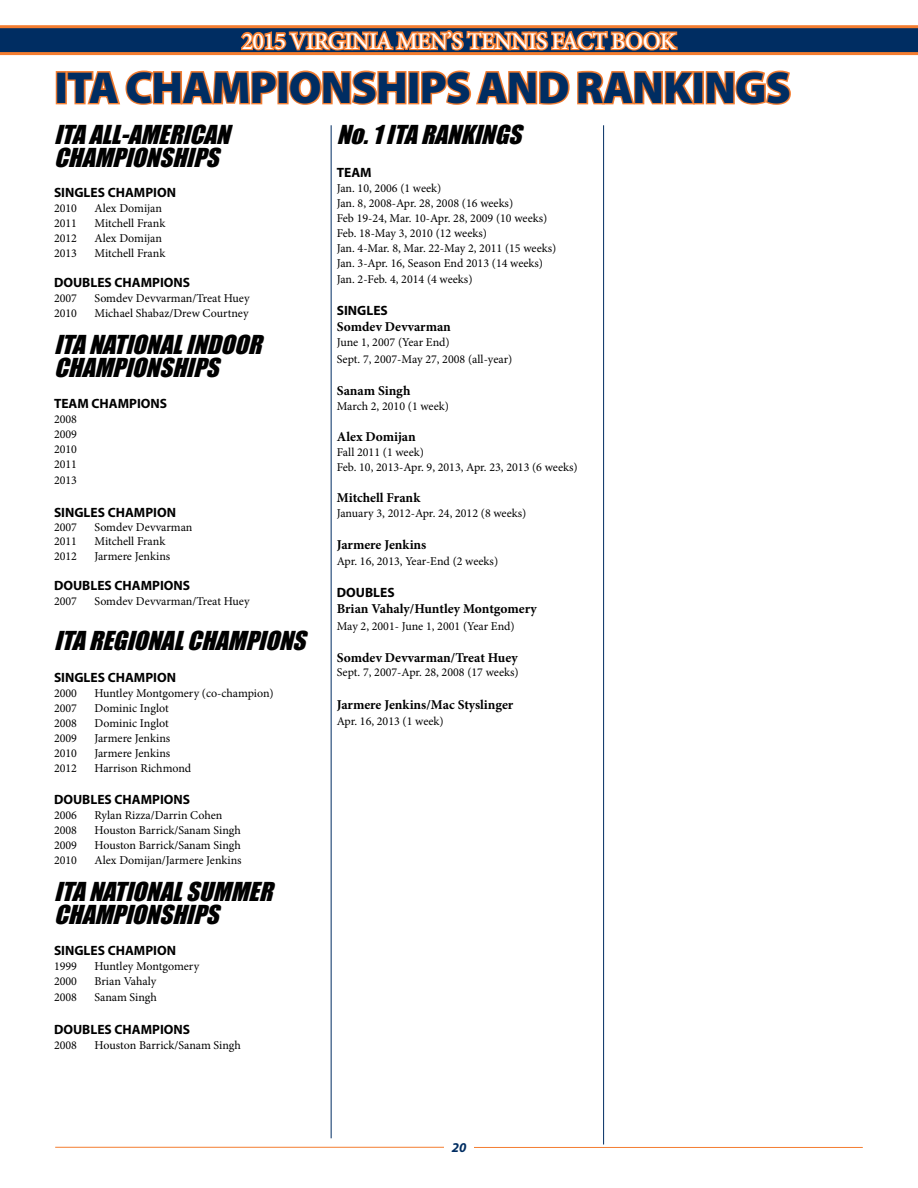
<style>
.page{position:relative;width:918px;height:1188px;background:#fff}
.page>*{position:absolute;margin:0;border:0;box-sizing:border-box;transform-origin:0 0}
.t1{font:900 45px "Myriad Pro";color:#002d62}
.t2{font:italic 24px/22.5px "Impact";color:#000;scale:1.04 1}
.t3{font:500 24px "Minion Pro";letter-spacing:-.03em;color:#fff}
.t4{font:700 13.5px "Myriad Pro";color:#000}
.t5{font:700 13.5px "Minion Pro";color:#000}
.t6{font:italic 700 13.5px "Myriad Pro";color:#002d62}
.t7{font:12px/15px "Minion Pro";color:#000}
</style>
<div class="page">
<div style="left:0;top:27px;width:918px;height:27px;background:#002d62"></div>
<hr style="left:0;top:52px;width:918px;height:3px;background:#f47d30">
<hr style="left:0;top:25px;width:918px;height:3px;background:#f47d30">
<hr style="left:55px;top:1147px;width:389px;height:1px;background:#f47d30">
<hr style="left:474px;top:1147px;width:389px;height:1px;background:#f47d30">
<div style="left:56px;top:71px;width:11px;height:33px;border:3px solid #f47d30"></div>
<svg style="left:65px;top:25px;width:633px;height:265px"></svg>
<div style="left:693px;top:71px;width:11px;height:33px;border:3px solid #f47d30"></div>
<svg style="left:704px;top:70px;width:87px;height:35px"></svg>
<hr style="left:331px;top:125px;width:1px;height:1013px;background:#002d62">
<hr style="left:603px;top:125px;width:1px;height:1020px;background:#002d62">
<h2 class="t3" style="left:242px;top:25px;width:436px">2015 VIRGINIA MEN’S TENNIS FACT BOOK</h2>
<h1 class="t1" style="left:54px;top:58px;width:99px">ITA CHAMPIONSHIPS</h1>
<h1 class="t1" style="left:477px;top:58px;width:32px">AND</h1>
<h1 class="t1" style="left:576px;top:58px;width:27px">RANKIN</h1>
<h1 class="t1" style="left:735px;top:58px;width:52px">GS</h1>
<h2 class="t2" style="left:54px;top:123px;width:177px">ITAALL-AMERICAN<br>CHAMPIONSHIPS</h2>
<p class="t4" style="left:54px;top:183px;width:124px">SINGLES CHAMPION</p>
<p class="t7" style="left:54px;top:200px;width:25px">2010</p>
<p class="t7" style="left:94px;top:200px;width:69px">Alex Domijan</p>
<p class="t7" style="left:54px;top:215px;width:25px">2011</p>
<p class="t7" style="left:94px;top:215px;width:72px">Mitchell Frank</p>
<p class="t7" style="left:54px;top:230px;width:25px">2012</p>
<p class="t7" style="left:94px;top:230px;width:69px">Alex Domijan</p>
<p class="t7" style="left:54px;top:245px;width:25px">2013</p>
<p class="t7" style="left:94px;top:245px;width:72px">Mitchell Frank</p>
<p class="t4" style="left:54px;top:273px;width:138px">DOUBLES CHAMPIONS</p>
<p class="t7" style="left:54px;top:290px;width:25px">2007</p>
<p class="t7" style="left:94px;top:290px;width:157px">Somdev Devvarman/Treat Huey</p>
<p class="t7" style="left:54px;top:305px;width:25px">2010</p>
<p class="t7" style="left:94px;top:305px;width:156px">Michael Shabaz/Drew Courtney</p>
<h2 class="t2" style="left:54px;top:333px;width:208px">ITANATIONALINDOOR<br>CHAMPIONSHIPS</h2>
<p class="t4" style="left:54px;top:395px;width:115px">TEAM CHAMPIONS</p>
<p class="t7" style="left:54px;top:412px;width:25px;text-align:justify">2008<br>2009<br>2010<br>2011</p>
<p class="t7" style="left:54px;top:473px;width:25px">2013</p>
<p class="t4" style="left:54px;top:503px;width:124px">SINGLES CHAMPION</p>
<p class="t7" style="left:54px;top:520px;width:25px">2007</p>
<p class="t7" style="left:94px;top:520px;width:99px">Somdev Devvarman</p>
<p class="t7" style="left:54px;top:534px;width:25px">2011</p>
<p class="t7" style="left:94px;top:534px;width:72px">Mitchell Frank</p>
<p class="t7" style="left:54px;top:548px;width:25px">2012</p>
<p class="t7" style="left:94px;top:548px;width:77px">Jarmere Jenkins</p>
<p class="t4" style="left:54px;top:577px;width:138px">DOUBLES CHAMPIONS</p>
<p class="t7" style="left:54px;top:594px;width:25px">2007</p>
<p class="t7" style="left:94px;top:594px;width:157px">Somdev Devvarman/Treat Huey</p>
<h2 class="t2" style="left:54px;top:630px;width:250px">ITAREGIONALCHAMPIONS</h2>
<p class="t4" style="left:54px;top:668px;width:124px">SINGLES CHAMPION</p>
<p class="t7" style="left:54px;top:685px;width:25px">2000</p>
<p class="t7" style="left:94px;top:685px;width:181px">Huntley Montgomery (co-champion)</p>
<p class="t7" style="left:54px;top:700px;width:25px">2007</p>
<p class="t7" style="left:94px;top:700px;width:76px">Dominic Inglot</p>
<p class="t7" style="left:54px;top:715px;width:25px">2008</p>
<p class="t7" style="left:94px;top:715px;width:76px">Dominic Inglot</p>
<p class="t7" style="left:54px;top:730px;width:25px">2009</p>
<p class="t7" style="left:94px;top:730px;width:77px">Jarmere Jenkins</p>
<p class="t7" style="left:54px;top:745px;width:25px">2010</p>
<p class="t7" style="left:94px;top:745px;width:77px">Jarmere Jenkins</p>
<p class="t7" style="left:54px;top:760px;width:25px">2012</p>
<p class="t7" style="left:94px;top:760px;width:98px">Harrison Richmond</p>
<p class="t4" style="left:54px;top:791px;width:138px">DOUBLES CHAMPIONS</p>
<p class="t7" style="left:54px;top:808px;width:25px">2006</p>
<p class="t7" style="left:94px;top:808px;width:130px">Rylan Rizza/Darrin Cohen</p>
<p class="t7" style="left:54px;top:823px;width:25px">2008</p>
<p class="t7" style="left:94px;top:823px;width:148px">Houston Barrick/Sanam Singh</p>
<p class="t7" style="left:54px;top:838px;width:25px">2009</p>
<p class="t7" style="left:94px;top:838px;width:148px">Houston Barrick/Sanam Singh</p>
<p class="t7" style="left:54px;top:853px;width:25px">2010</p>
<p class="t7" style="left:94px;top:853px;width:149px">Alex Domijan/Jarmere Jenkins</p>
<h2 class="t2" style="left:54px;top:881px;width:218px">ITANATIONALSUMMER<br>CHAMPIONSHIPS</h2>
<p class="t4" style="left:54px;top:942px;width:124px">SINGLES CHAMPION</p>
<p class="t7" style="left:54px;top:959px;width:25px">1999</p>
<p class="t7" style="left:94px;top:959px;width:106px">Huntley Montgomery</p>
<p class="t7" style="left:54px;top:974px;width:25px">2000</p>
<p class="t7" style="left:94px;top:974px;width:63px">Brian Vahaly</p>
<p class="t7" style="left:54px;top:990px;width:25px">2008</p>
<p class="t7" style="left:94px;top:990px;width:64px">Sanam Singh</p>
<p class="t4" style="left:54px;top:1020px;width:138px">DOUBLES CHAMPIONS</p>
<p class="t7" style="left:54px;top:1037px;width:25px">2008</p>
<p class="t7" style="left:95px;top:1037px;width:148px">Houston Barrick/Sanam Singh</p>
<h2 class="t2" style="left:337px;top:123px;width:186px">No.1ITARANKINGS</h2>
<p class="t4" style="left:337px;top:163px;width:36px">TEAM</p>
<p class="t7" style="left:337px;top:180px;width:221px">Jan. 10, 2006 (1 week)<br>Jan. 8, 2008-Apr. 28, 2008 (16 weeks)<br>Feb 19-24, Mar. 10-Apr. 28, 2009 (10 weeks)<br>Feb. 18-May 3, 2010 (12 weeks)<br>Jan. 4-Mar. 8, Mar. 22-May 2, 2011 (15 weeks)<br>Jan. 3-Apr. 16, Season End 2013 (14 weeks)</p>
<p class="t7" style="left:337px;top:272px;width:137px">Jan. 2-Feb. 4, 2014 (4 weeks)</p>
<p class="t4" style="left:337px;top:302px;width:53px">SINGLES</p>
<p class="t5" style="left:337px;top:318px;width:116px">Somdev Devvarman</p>
<p class="t7" style="left:337px;top:335px;width:177px;line-height:16.2px">June 1, 2007 (Year End)<br>Sept. 7, 2007-May 27, 2008 (all-year)</p>
<p class="t5" style="left:337px;top:381px;width:75px">Sanam Singh</p>
<p class="t7" style="left:337px;top:399px;width:114px">March 2, 2010 (1 week)</p>
<p class="t5" style="left:337px;top:427px;width:80px">Alex Domijan</p>
<p class="t7" style="left:337px;top:445px;width:242px">Fall 2011 (1 week)<br>Feb. 10, 2013-Apr. 9, 2013, Apr. 23, 2013 (6 weeks)</p>
<p class="t5" style="left:337px;top:489px;width:85px">Mitchell Frank</p>
<p class="t7" style="left:337px;top:506px;width:191px">January 3, 2012-Apr. 24, 2012 (8 weeks)</p>
<p class="t5" style="left:337px;top:535px;width:91px">Jarmere Jenkins</p>
<p class="t7" style="left:337px;top:554px;width:163px">Apr. 16, 2013, Year-End (2 weeks)</p>
<p class="t4" style="left:337px;top:584px;width:59px">DOUBLES</p>
<p class="t5" style="left:337px;top:600px;width:202px">Brian Vahaly/Huntley Montgomery</p>
<p class="t7" style="left:337px;top:618px;width:179px">May 2, 2001- June 1, 2001 (Year End)</p>
<p class="t5" style="left:337px;top:648px;width:183px">Somdev Devvarman/Treat Huey</p>
<p class="t7" style="left:337px;top:665px;width:183px">Sept. 7, 2007-Apr. 28, 2008 (17 weeks)</p>
<p class="t5" style="left:337px;top:695px;width:178px">Jarmere Jenkins/Mac Styslinger</p>
<p class="t7" style="left:337px;top:714px;width:108px">Apr. 16, 2013 (1 week)</p>
<p class="t6" style="left:452px;top:1138px;width:16px">20</p>
</div>
